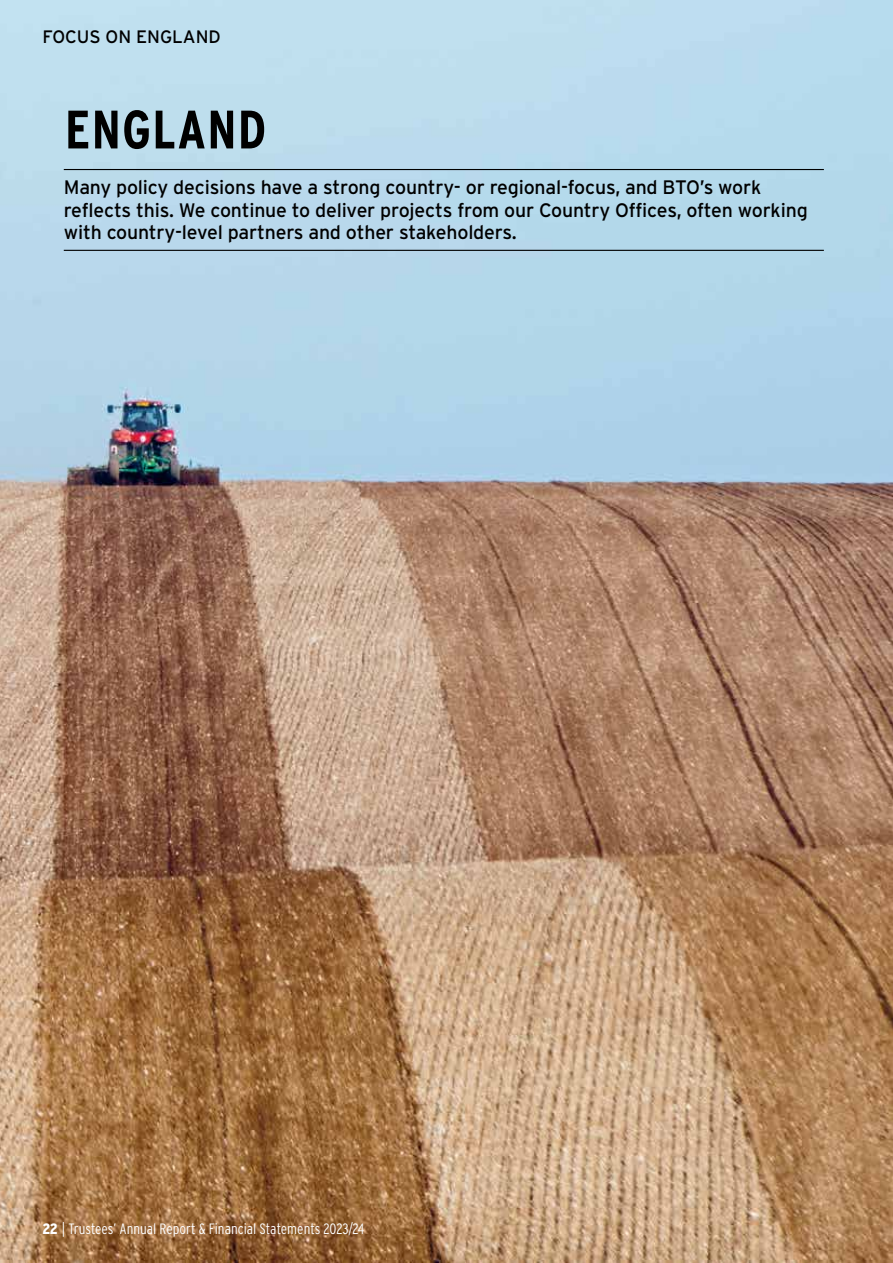
<style>
.page{position:relative;width:893px;height:1263px;background:#fff}
.page>*{position:absolute;margin:0;border:0;box-sizing:border-box;transform-origin:0 0}
.t1{font:700 54px "Interstate Condensed";letter-spacing:.02em;color:#000}
.t2{font:19.5px/22.5px "Interstate";letter-spacing:-.01em;color:#000}
.t3{font:18px "Interstate";color:#000}
.t4{font:300 15px "Interstate Condensed";color:#fff}
.s1{font-weight:900}
</style>
<div class="page">
<img style="left:0;top:0;width:893px;height:1263px">
<hr style="left:64px;top:169px;width:760px;height:1px;background:#000">
<hr style="left:64px;top:250px;width:760px;height:1px;background:#000">
<p class="t3" style="left:43px;top:26px;width:180px">FOCUS ON ENGLAND</p>
<h1 class="t1" style="left:65px;top:99px;width:203px">ENGLAND</h1>
<p class="t2" style="left:64px;top:176px;width:745px">Many policy decisions have a strong country- or regional-focus, and BTO’s work reflects this. We continue to deliver projects from our Country Offices, often working with country-level partners and other stakeholders.</p>
<p class="t4" style="left:43px;top:1220px;width:323px"><span class="s1">22</span> | Trustees’ Annual Report &amp; Financial Statements 2023/24</p>
</div>
